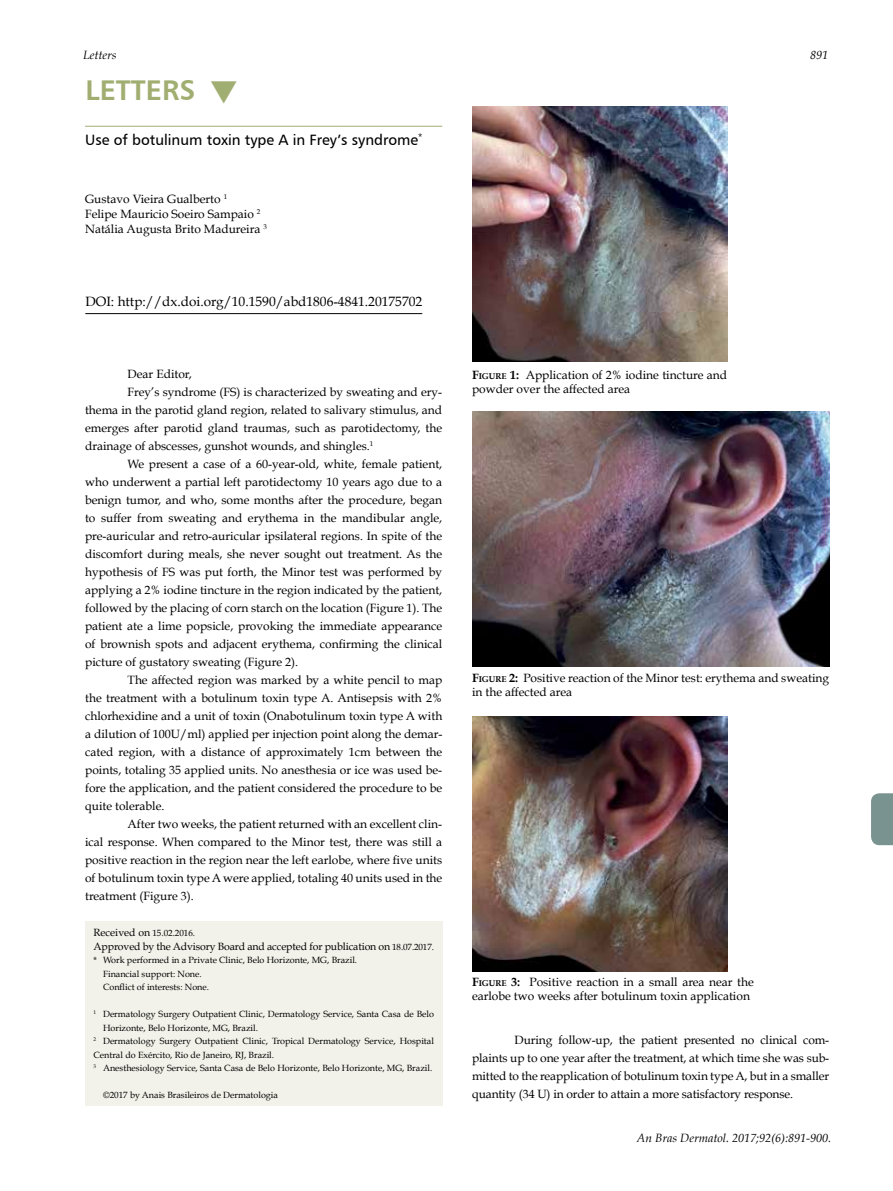
<style>
.page{position:relative;width:893px;height:1191px;background:#fff}
.page>*{position:absolute;margin:0;border:0;box-sizing:border-box;transform-origin:0 0}
.t1{font:28.5px "Humanist 777 BT Bold B";color:#a1ae72}
.t2{font:15px "Humanist 777 BT Roman B";color:#000}
.t3{font:13.5px "Book Antiqua";color:#000}
.t4{font:12px/18px "Book Antiqua";color:#000}
.t5{font:italic 12px "Book Antiqua";color:#000}
.t6{font:10.5px "Book Antiqua";letter-spacing:-.01em;color:#000}
.t7{font:9px/13.5px "Book Antiqua";color:#000}
.s1{font-size:10.5px}
.s2{font-size:9px}
.s3{font-weight:700}
.s4{font-weight:700;font-size:8.4px}
</style>
<div class="page">
<svg style="left:871px;top:793px;width:22px;height:52px"></svg>
<hr style="left:85px;top:126px;width:357px;height:1px;background:#a1ae72">
<div style="left:85px;top:921px;width:358px;height:184px;background:#f2f2ea"></div>
<hr style="left:85px;top:313px;width:337px;height:1px;background:#000">
<img style="left:472px;top:106px;width:255px;height:255px">
<img style="left:472px;top:412px;width:357px;height:255px">
<img style="left:472px;top:716px;width:255px;height:256px">
<p class="t5" style="left:83px;top:48px;width:35px">Letters</p>
<p class="t5" style="left:810px;top:48px;width:19px">891</p>
<h1 class="t1" style="left:85px;top:72px;width:15px">LETTERS</h1>
<p class="t2" style="left:85px;top:130px;width:339px">Use of botulinum toxin type A in Frey’s syndrome<sup>*</sup></p>
<p class="t4" style="left:85px;top:191px;width:183px;line-height:15px">Gustavo Vieira Gualberto <sup>1<br></sup>Felipe Mauricio Soeiro Sampaio <sup>2<br></sup>Natália Augusta Brito Madureira <sup>3</sup></p>
<p class="t3" style="left:85px;top:293px;width:338px">DOI: http://dx.doi.org/10.1590/abd1806-4841.20175702</p>
<p class="t4" style="left:128px;top:365px;width:66px">Dear Editor,</p>
<p class="t4" style="left:128px;top:383px;width:316px">Frey’s syndrome (FS) is characterized by sweating and ery-</p>
<p class="t4" style="left:85px;top:401px;width:359px">thema in the parotid gland region, related to salivary stimulus, and</p>
<p class="t4" style="left:85px;top:419px;width:359px">emerges after parotid gland traumas, such as parotidectomy, the</p>
<p class="t4" style="left:85px;top:437px;width:290px">drainage of abscesses, gunshot wounds, and shingles.<sup>1</sup></p>
<p class="t4" style="left:128px;top:455px;width:316px">We present a case of a 60-year-old, white, female patient,</p>
<p class="t4" style="left:85px;top:473px;width:359px">who underwent a partial left parotidectomy 10 years ago due to a</p>
<p class="t4" style="left:85px;top:491px;width:359px">benign tumor, and who, some months after the procedure, began</p>
<p class="t4" style="left:85px;top:509px;width:359px">to suffer from sweating and erythema in the mandibular angle,</p>
<p class="t4" style="left:85px;top:527px;width:359px">pre-auricular and retro-auricular ipsilateral regions. In spite of the</p>
<p class="t4" style="left:85px;top:545px;width:359px">discomfort during meals, she never sought out treatment. As the</p>
<p class="t4" style="left:85px;top:563px;width:359px">hypothesis of FS was put forth, the Minor test was performed by</p>
<p class="t4" style="left:85px;top:581px;width:359px">applying a 2% iodine tincture in the region indicated by the patient,</p>
<p class="t4" style="left:85px;top:599px;width:359px">followed by the placing of corn starch on the location (Figure 1). The</p>
<p class="t4" style="left:85px;top:617px;width:359px">patient ate a lime popsicle, provoking the immediate appearance</p>
<p class="t4" style="left:85px;top:635px;width:359px">of brownish spots and adjacent erythema, confirming the clinical</p>
<p class="t4" style="left:85px;top:653px;width:215px">picture of gustatory sweating (Figure 2).</p>
<p class="t4" style="left:128px;top:671px;width:316px">The affected region was marked by a white pencil to map</p>
<p class="t4" style="left:85px;top:689px;width:359px">the treatment with a botulinum toxin type A. Antisepsis with 2%</p>
<p class="t4" style="left:85px;top:707px;width:359px">chlorhexidine and a unit of toxin (Onabotulinum toxin type A with</p>
<p class="t4" style="left:85px;top:725px;width:359px">a dilution of 100U/ml) applied per injection point along the demar-</p>
<p class="t4" style="left:85px;top:743px;width:359px">cated region, with a distance of approximately 1cm between the</p>
<p class="t4" style="left:85px;top:761px;width:359px">points, totaling 35 applied units. No anesthesia or ice was used be-</p>
<p class="t4" style="left:85px;top:779px;width:359px">fore the application, and the patient considered the procedure to be</p>
<p class="t4" style="left:85px;top:797px;width:81px">quite tolerable.</p>
<p class="t4" style="left:128px;top:815px;width:316px">After two weeks, the patient returned with an excellent clin-</p>
<p class="t4" style="left:85px;top:833px;width:359px">ical response. When compared to the Minor test, there was still a</p>
<p class="t4" style="left:85px;top:851px;width:359px">positive reaction in the region near the left earlobe, where five units</p>
<p class="t4" style="left:85px;top:869px;width:359px">of botulinum toxin type A were applied, totaling 40 units used in the</p>
<p class="t4" style="left:85px;top:887px;width:110px">treatment (Figure 3).</p>
<p class="t7" style="left:94px;top:926px;width:103px"><span class="s1">Received on</span> 15.02.2016.</p>
<p class="t6" style="left:94px;top:939px;width:342px">Approved by the Advisory Board and accepted for publication on <span class="s2">18.07.2017.</span></p>
<p class="t7" style="left:103px;top:953px;width:256px;text-indent:-9px">* Work performed in a Private Clinic, Belo Horizonte, MG, Brazil.<br>Financial support: None.<br>Conflict of interests: None.</p>
<p class="t7" style="left:94px;top:1007px;width:342px"><sup>1</sup> Dermatology Surgery Outpatient Clinic, Dermatology Service, Santa Casa de Belo</p>
<p class="t7" style="left:103px;top:1021px;width:156px">Horizonte, Belo Horizonte, MG, Brazil.</p>
<p class="t7" style="left:94px;top:1034px;width:342px"><sup>2</sup> Dermatology Surgery Outpatient Clinic, Tropical Dermatology Service, Hospital</p>
<p class="t7" style="left:94px;top:1048px;width:182px">Central do Exército, Rio de Janeiro, RJ, Brazil.</p>
<p class="t7" style="left:94px;top:1061px;width:340px"><sup>3</sup> Anesthesiology Service, Santa Casa de Belo Horizonte, Belo Horizonte, MG, Brazil.</p>
<p class="t7" style="left:103px;top:1088px;width:177px">©2017 by Anais Brasileiros de Dermatologia</p>
<p class="t4" style="left:472px;top:367px;width:257px;line-height:14.2px"><span class="s3">F</span><span class="s4">IGURE</span> <span class="s3">1:</span> Application of 2% iodine tincture and powder over the affected area</p>
<p class="t4" style="left:472px;top:671px;width:359px;line-height:14.2px"><span class="s3">F</span><span class="s4">IGURE</span> <span class="s3">2:</span> Positive reaction of the Minor test: erythema and sweating in the affected area</p>
<p class="t4" style="left:472px;top:974px;width:283px;line-height:14.2px"><span class="s3">F</span><span class="s4">IGURE</span> <span class="s3">3:</span> Positive reaction in a small area near the earlobe two weeks after botulinum toxin application</p>
<p class="t4" style="left:472px;top:1031px;width:359px;text-align:justify;text-indent:43px">During follow-up, the patient presented no clinical com&shy;plaints up to one year after the treatment, at which time she was sub&shy;mitted to the reapplication of botulinum toxin type A, but in a smaller quantity (34 U) in order to attain a more satisfactory response.</p>
<p class="t5" style="left:637px;top:1131px;width:196px">An Bras Dermatol. 2017;92(6):891-900.</p>
</div>
